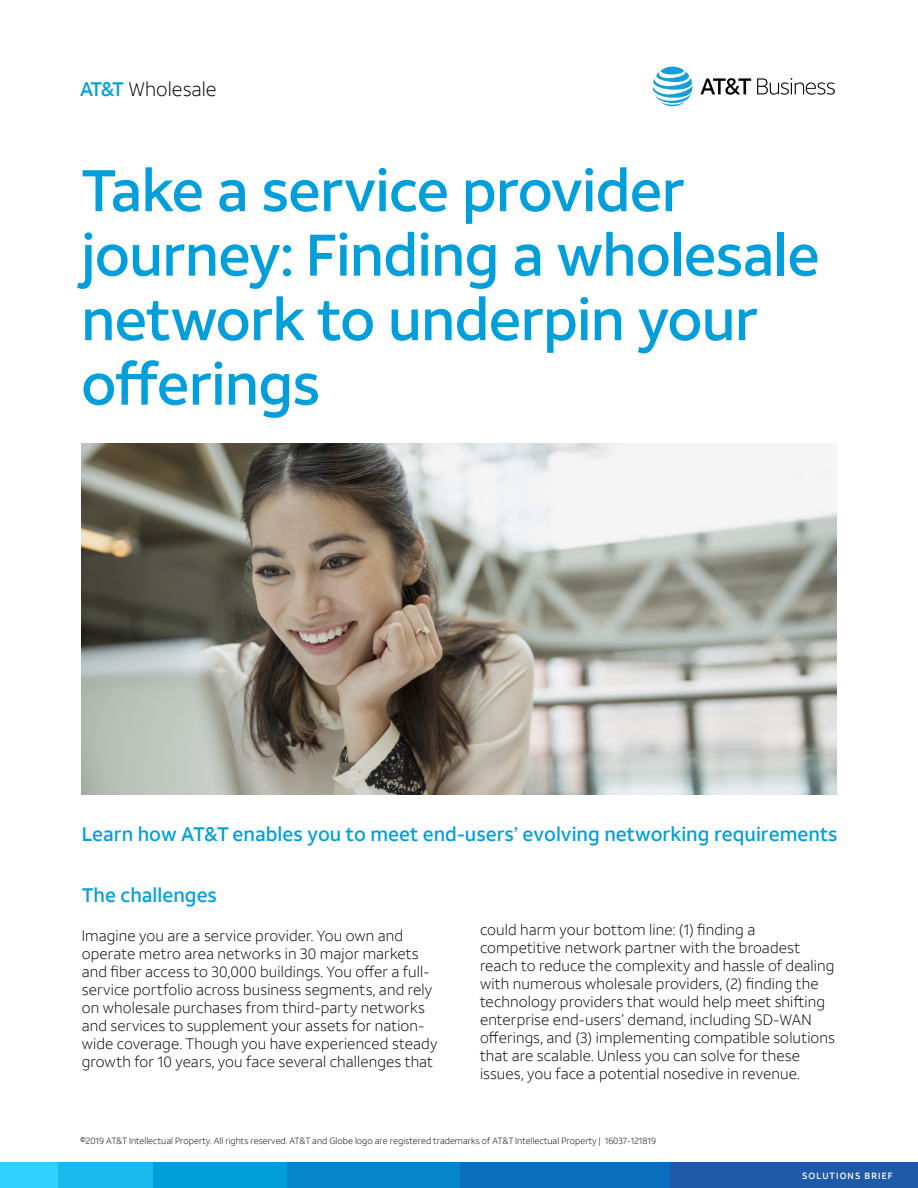
<style>
.page{position:relative;width:918px;height:1188px;background:#fff}
.page>*{position:absolute;margin:0;border:0;box-sizing:border-box;transform-origin:0 0}
.t1{font:500 58.5px/64.5px "ATT Aleck Sans";letter-spacing:-.02em;color:#009fdb}
.Callout{font:500 19.5px "ATT Aleck Sans";color:#009fdb}
.Subhead{font:500 19.5px "ATT Aleck Sans";color:#009fdb}
.Callout-2{font:300 19.5px "ATT Aleck Sans";color:#000}
.Subhead-2{font:300 15px/18px "ATT Aleck Sans";letter-spacing:.01em;color:#000}
.Legal{font:300 9px "ATT Aleck Sans";color:#000}
.t2{font:500 9px "ATT Aleck Sans";letter-spacing:.12em;color:#fff}
.s1{font-weight:500;color:#009fdb}
</style>
<div class="page">
<svg style="left:653px;top:67px;width:39px;height:39px"></svg>
<svg style="left:700px;top:78px;width:51px;height:17px"></svg>
<svg style="left:757px;top:78px;width:78px;height:17px"></svg>
<div style="left:669px;top:1163px;width:249px;height:25px;background:#1f5aa9"></div>
<div style="left:459px;top:1163px;width:211px;height:25px;background:#0a6ebe"></div>
<div style="left:287px;top:1163px;width:172px;height:25px;background:#0586cb"></div>
<div style="left:153px;top:1163px;width:134px;height:25px;background:#009fdb"></div>
<div style="left:57px;top:1163px;width:96px;height:25px;background:#18b9ed"></div>
<div style="left:0;top:1162px;width:57px;height:26px;background:#30d1ff"></div>
<img style="left:82px;top:443px;width:755px;height:352px">
<p class="Callout-2" style="left:80px;top:77px;width:138px"><span class="s1">AT&amp;T</span> Wholesale</p>
<p class="t1" style="left:81px;top:159px;width:741px">Take a service provider journey: Finding a wholesale network to underpin your offerings</p>
<p class="Callout" style="left:82px;top:822px;width:757px">Learn how AT&amp;T enables you to meet end-users’ evolving networking requirements</p>
<p class="Subhead" style="left:82px;top:883px;width:137px">The challenges</p>
<p class="Subhead-2" style="left:82px;top:927px;width:357px">Imagine you are a service provider. You own and operate metro area networks in 30 major markets and fiber access to 30,000 buildings. You offer a full&shy;service portfolio across business segments, and rely on wholesale purchases from third-party networks and services to supplement your assets for nation&shy;wide coverage. Though you have experienced steady growth for 10 years, you face several challenges that</p>
<p class="Subhead-2" style="left:480px;top:921px;width:357px">could harm your bottom line: (1) finding a competitive network partner with the broadest reach to reduce the complexity and hassle of dealing with numerous wholesale providers, (2) finding the technology providers that would help meet shifting enterprise end-users’ demand, including SD-WAN offerings, and (3) implementing compatible solutions that are scalable. Unless you can solve for these issues, you face a potential nosedive in revenue.</p>
<p class="Legal" style="left:81px;top:1135px;width:577px">©2019 AT&amp;T Intellectual Property. All rights reserved. AT&amp;T and Globe logo are registered trademarks of AT&amp;T Intellectual Property | 16037-121819</p>
<p class="t2" style="left:802px;top:1170px;width:92px">SOLUTIONS BRIEF</p>
</div>
